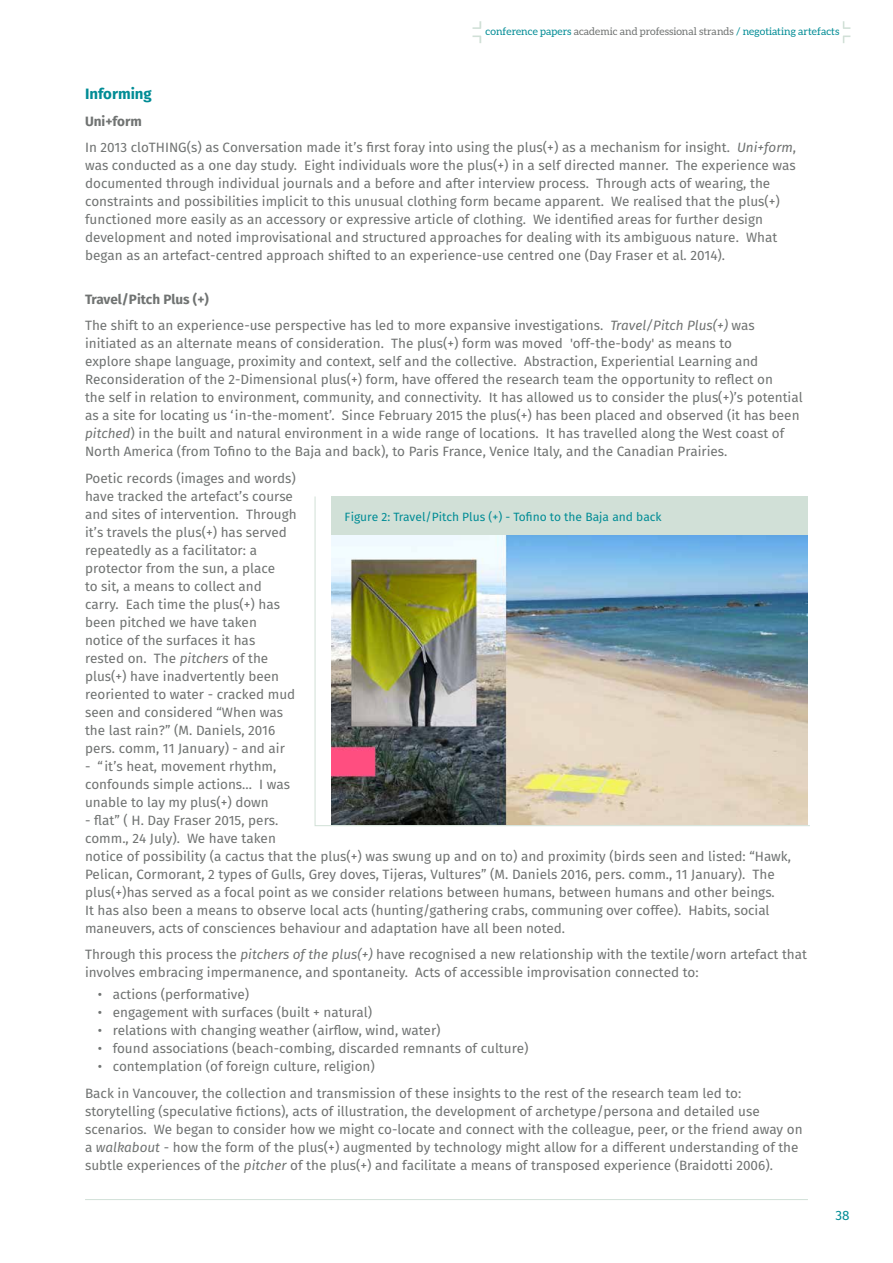
<style>
.page{position:relative;width:893px;height:1263px;background:#fff}
.page>*{position:absolute;margin:0;border:0;box-sizing:border-box;transform-origin:0 0}
.t1{font:700 15px "Fira Sans";color:#008c95}
.t2{font:13.5px/18px "Fira Sans";color:#707372}
.t3{font:13.5px "Fira Sans";color:#008c95}
.t4{font:12px "Fira Sans";color:#008c95}
.t5{font:10.5px "Aleo";color:#008c95}
.s1{color:#707372}
.s2{font-weight:700}
.s3{font-style:italic}
</style>
<div class="page">
<svg style="left:843px;top:21px;width:7px;height:8px"></svg>
<svg style="left:472px;top:36px;width:9px;height:7px"></svg>
<svg style="left:843px;top:36px;width:7px;height:7px"></svg>
<svg style="left:473px;top:21px;width:8px;height:8px"></svg>
<hr style="left:85px;top:1199px;width:723px;height:1px;background:#d1e0d7">
<svg style="left:314px;top:496px;width:496px;height:330px"></svg>
<img style="left:332px;top:535px;width:476px;height:290px">
<div style="left:332px;top:496px;width:476px;height:39px;background:#d1e0d7"></div>
<p class="t5" style="left:485px;top:25px;width:355px">conference papers <span class="s1">academic and professional strands</span> / negotiating artefacts</p>
<p class="t1" style="left:85px;top:81px;width:68px">Informing</p>
<p class="t2" style="left:85px;top:107px;width:713px;line-height:26.5px"><span class="s2">Uni+form<br></span>In 2013 cloTHING(s) as Conversation made it’s first foray into using the plus(+) as a mechanism for insight. <span class="s3">Uni+form</span>,</p>
<p class="t2" style="left:85px;top:156px;width:712px">was conducted as a one day study. Eight individuals wore the plus(+) in a self directed manner. The experience was documented through individual journals and a before and after interview process. Through acts of wearing, the constraints and possibilities implicit to this unusual clothing form became apparent. We realised that the plus(+) functioned more easily as an accessory or expressive article of clothing. We identified areas for further design development and noted improvisational and structured approaches for dealing with its ambiguous nature. What began as an artefact-centred approach shifted to an experience-use centred one (Day Fraser et al. 2014).</p>
<p class="t2" style="left:85px;top:285px;width:671px;line-height:26.5px"><span class="s2">Travel/Pitch Plus (+)<br></span>The shift to an experience-use perspective has led to more expansive investigations. <span class="s3">Travel/Pitch Plus(+)</span> was</p>
<p class="t2" style="left:85px;top:334px;width:719px">initiated as an alternate means of consideration. The plus(+) form was moved 'off-the-body' as means to<br>explore shape language, proximity and context, self and the collective. Abstraction, Experiential Learning and Reconsideration of the 2-Dimensional plus(+) form, have offered the research team the opportunity to reflect on<br>the self in relation to environment, community, and connectivity. It has allowed us to consider the plus(+)’s potential as a site for locating us ‘in-the-moment’. Since February 2015 the plus(+) has been placed and observed (it has been <span class="s3">pitched</span>) in the built and natural environment in a wide range of locations. It has travelled along the West coast of North America (from Tofino to the Baja and back), to Paris France, Venice Italy, and the Canadian Prairies.</p>
<p class="t2" style="left:85px;top:468px;width:213px">Poetic records (images and words) have tracked the artefact’s course and sites of intervention. Through it’s travels the plus(+) has served repeatedly as a facilitator: a protector from the sun, a place<br>to sit, a means to collect and carry. Each time the plus(+) has been pitched we have taken notice of the surfaces it has rested on. The <span class="s3">pitchers</span> of the plus(+) have inadvertently been reoriented to water - cracked mud seen and considered “When was the last rain?” (M. Daniels, 2016 pers. comm, 11 January) - and air</p>
<p class="t2" style="left:85px;top:756px;width:206px">- “it’s heat, movement rhythm, confounds simple actions... I was unable to lay my plus(+) down</p>
<p class="t2" style="left:85px;top:810px;width:707px">- flat” ( H. Day Fraser 2015, pers.<br>comm., 24 July). We have taken<br>notice of possibility (a cactus that the plus(+) was swung up and on to) and proximity (birds seen and listed: “Hawk, Pelican, Cormorant, 2 types of Gulls, Grey doves, Tijeras, Vultures” (M. Daniels 2016, pers. comm., 11 January). The plus(+)has served as a focal point as we consider relations between humans, between humans and other beings.<br>It has also been a means to observe local acts (hunting/gathering crabs, communing over coffee). Habits, social maneuvers, acts of consciences behaviour and adaptation have all been noted.</p>
<p class="t2" style="left:85px;top:945px;width:723px">Through this process the <span class="s3">pitchers of the plus(+)</span> have recognised a new relationship with the textile/worn artefact that involves embracing impermanence, and spontaneity. Acts of accessible improvisation connected to:</p>
<p class="t2" style="left:98px;top:985px;width:153px">• actions (performative)</p>
<p class="t2" style="left:98px;top:1003px;width:276px">• engagement with surfaces (built + natural)</p>
<p class="t2" style="left:98px;top:1021px;width:344px">• relations with changing weather (airflow, wind, water)</p>
<p class="t2" style="left:98px;top:1039px;width:432px">• found associations (beach-combing, discarded remnants of culture)</p>
<p class="t2" style="left:85px;top:1053px;width:658px;line-height:26.5px;text-indent:13px">• contemplation (of foreign culture, religion)<br>Back in Vancouver, the collection and transmission of these insights to the rest of the research team led to:</p>
<p class="t2" style="left:85px;top:1102px;width:719px">storytelling (speculative fictions), acts of illustration, the development of archetype/persona and detailed use scenarios. We began to consider how we might co-locate and connect with the colleague, peer, or the friend away on a <span class="s3">walkabout</span> - how the form of the plus(+) augmented by technology might allow for a different understanding of the subtle experiences of the <span class="s3">pitcher</span> of the plus(+) and facilitate a means of transposed experience (Braidotti 2006).</p>
<p class="t4" style="left:344px;top:508px;width:319px">Figure 2: Travel/Pitch Plus (+) - Tofino to the Baja and back</p>
<p class="t3" style="left:835px;top:1205px;width:16px">38</p>
</div>
